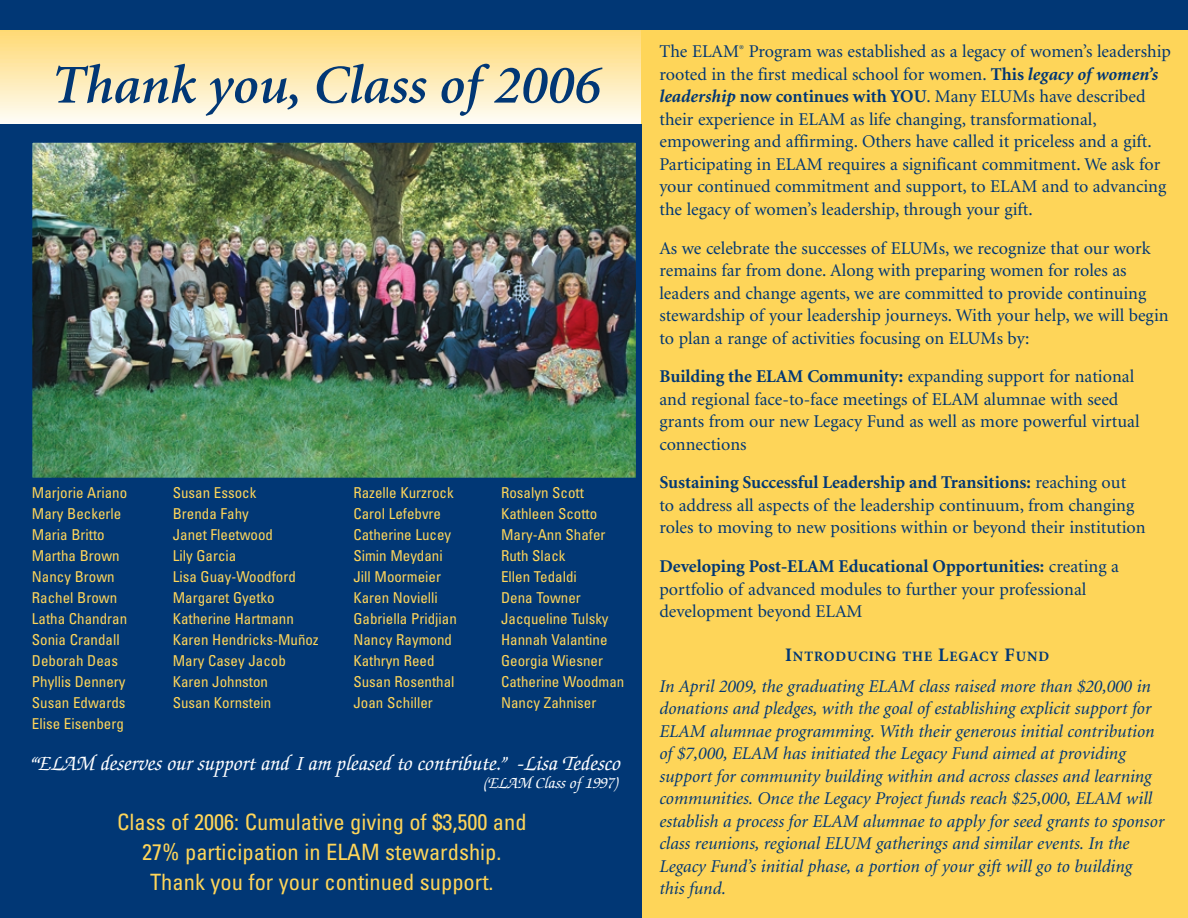
<style>
.page{position:relative;width:1188px;height:918px;background:#fff}
.page>*{position:absolute;margin:0;border:0;box-sizing:border-box;transform-origin:0 0}
.t1{font:italic 600 54.75px "Minion";color:#013775}
.t2{font:condensed 22.5px/30px "Univers";color:#fed559;text-align:center}
.t3{font:italic 500 21.75px "Zapf Chancery";color:#fff}
.t4{font:18px/22.5px "Minion";color:#013775}
.t5{font:italic 18px/22.5px "Minion";color:#013775}
.t6{font:italic 500 16.5px "Zapf Chancery";color:#fff}
.t7{font:condensed 15px/21px "Univers";color:#fed559}
.t8{font:700 14.4px "Minion";letter-spacing:.065em;color:#013775}
.s1{font-weight:700}
.s2{font-weight:700;font-style:italic}
.s3{font-size:19.2px}
</style>
<div class="page">
<hr style="left:0;top:122px;width:641px;height:3px;background:#fefdfa">
<hr style="left:0;top:120px;width:641px;height:3px;background:#fefcf6">
<hr style="left:0;top:117px;width:641px;height:3px;background:#fefbf2">
<hr style="left:0;top:114px;width:641px;height:3px;background:#fefaed">
<hr style="left:0;top:112px;width:641px;height:3px;background:#fef9e9">
<hr style="left:0;top:109px;width:641px;height:3px;background:#fef8e5">
<hr style="left:0;top:106px;width:641px;height:3px;background:#fef7e0">
<hr style="left:0;top:103px;width:641px;height:3px;background:#fef6dc">
<hr style="left:0;top:100px;width:641px;height:3px;background:#fef5d8">
<hr style="left:0;top:98px;width:641px;height:3px;background:#fef4d4">
<hr style="left:0;top:95px;width:641px;height:3px;background:#fef3d1">
<hr style="left:0;top:93px;width:641px;height:3px;background:#fef2cd">
<hr style="left:0;top:90px;width:641px;height:3px;background:#fef1c9">
<hr style="left:0;top:87px;width:641px;height:3px;background:#feefc5">
<hr style="left:0;top:85px;width:641px;height:3px;background:#feeec1">
<hr style="left:0;top:82px;width:641px;height:3px;background:#feedbd">
<hr style="left:0;top:79px;width:641px;height:3px;background:#feecb9">
<hr style="left:0;top:77px;width:641px;height:3px;background:#feebb5">
<hr style="left:0;top:74px;width:641px;height:3px;background:#feeab1">
<hr style="left:0;top:71px;width:641px;height:3px;background:#fee9ad">
<hr style="left:0;top:68px;width:641px;height:3px;background:#ffe8aa">
<hr style="left:0;top:65px;width:641px;height:3px;background:#ffe7a6">
<hr style="left:0;top:62px;width:641px;height:3px;background:#ffe6a1">
<hr style="left:0;top:59px;width:641px;height:3px;background:#ffe49d">
<hr style="left:0;top:56px;width:641px;height:3px;background:#ffe399">
<hr style="left:0;top:53px;width:641px;height:3px;background:#ffe395">
<hr style="left:0;top:51px;width:641px;height:3px;background:#ffe191">
<hr style="left:0;top:48px;width:641px;height:3px;background:#ffe18e">
<hr style="left:0;top:45px;width:641px;height:3px;background:#ffe08a">
<hr style="left:0;top:43px;width:641px;height:3px;background:#ffdf86">
<hr style="left:0;top:40px;width:641px;height:3px;background:#ffde83">
<hr style="left:0;top:37px;width:641px;height:3px;background:#ffdd7f">
<hr style="left:0;top:35px;width:641px;height:3px;background:#ffdc7b">
<hr style="left:0;top:32px;width:641px;height:3px;background:#ffda78">
<hr style="left:0;top:29px;width:641px;height:3px;background:#feda72">
<div style="left:641px;top:0;width:547px;height:917px;background:#fed559"></div>
<div style="left:0;top:125px;width:641px;height:792px;background:#013775"></div>
<img style="left:33px;top:143px;width:602px;height:334px">
<div style="left:27px;top:137px;width:614px;height:346px;border:5px solid #013775"></div>
<div style="left:0;top:0;width:1188px;height:30px;background:#013775"></div>
<h1 class="t1" style="left:52px;top:64px;width:550px">Thank you, Class of 2006</h1>
<p class="t7" style="left:32px;top:483px;width:97px">Marjorie Ariano<br>Mary Beckerle<br>Maria Britto<br>Martha Brown<br>Nancy Brown<br>Rachel Brown<br>Latha Chandran<br>Sonia Crandall<br>Deborah Deas<br>Phyllis Dennery<br>Susan Edwards<br>Elise Eisenberg</p>
<p class="t7" style="left:173px;top:483px;width:148px">Susan Essock<br>Brenda Fahy<br>Janet Fleetwood<br>Lily Garcia<br>Lisa Guay-Woodford<br>Margaret Gyetko<br>Katherine Hartmann<br>Karen Hendricks-Muñoz<br>Mary Casey Jacob<br>Karen Johnston<br>Susan Kornstein</p>
<p class="t7" style="left:353px;top:483px;width:105px">Razelle Kurzrock<br>Carol Lefebvre<br>Catherine Lucey<br>Simin Meydani<br>Jill Moormeier<br>Karen Novielli<br>Gabriella Pridjian<br>Nancy Raymond<br>Kathryn Reed<br>Susan Rosenthal<br>Joan Schiller</p>
<p class="t7" style="left:501px;top:483px;width:125px">Rosalyn Scott<br>Kathleen Scotto<br>Mary-Ann Shafer<br>Ruth Slack<br>Ellen Tedaldi<br>Dena Towner<br>Jacqueline Tulsky<br>Hannah Valantine<br>Georgia Wiesner<br>Catherine Woodman<br>Nancy Zahniser</p>
<p class="t3" style="left:28px;top:755px;width:593px">“ELAM deserves our support and I am pleased to contribute.” -Lisa Tedesco</p>
<p class="t6" style="left:483px;top:777px;width:136px">(ELAM Class of 1997)</p>
<p class="t2" style="left:117px;top:809px;width:411px">Class of 2006: Cumulative giving of $3,500 and<br>27% participation in ELAM stewardship.<br>Thank you for your continued support.</p>
<p class="t4" style="left:659px;top:42px;width:513px">The ELAM<sup>®</sup> Program was established as a legacy of women’s leadership rooted in the first medical school for women. <span class="s1">This</span> <span class="s2">legacy of women’s leadership</span> <span class="s1">now continues with YOU</span>. Many ELUMs have described their experience in ELAM as life changing, transformational, empowering and affirming. Others have called it priceless and a gift.<br>Participating in ELAM requires a significant commitment. We ask for your continued commitment and support, to ELAM and to advancing the legacy of women’s leadership, through your gift.</p>
<p class="t4" style="left:659px;top:238px;width:511px">As we celebrate the successes of ELUMs, we recognize that our work remains far from done. Along with preparing women for roles as leaders and change agents, we are committed to provide continuing stewardship of your leadership journeys. With your help, we will begin to plan a range of activities focusing on ELUMs by:</p>
<p class="t4" style="left:659px;top:367px;width:482px"><span class="s1">Building the ELAM Community:</span> expanding support for national and regional face-to-face meetings of ELAM alumnae with seed grants from our new Legacy Fund as well as more powerful virtual connections</p>
<p class="t4" style="left:659px;top:473px;width:488px"><span class="s1">Sustaining Successful Leadership and Transitions:</span> reaching out<br>to address all aspects of the leadership continuum, from changing roles to moving to new positions within or beyond their institution</p>
<p class="t4" style="left:659px;top:557px;width:461px"><span class="s1">Developing Post-ELAM Educational Opportunities:</span> creating a portfolio of advanced modules to further your professional development beyond ELAM</p>
<p class="t8" style="left:785px;top:651px;width:266px"><span class="s3">I</span>NTRODUCING THE <span class="s3">L</span>EGACY <span class="s3">F</span>UND</p>
<p class="t5" style="left:659px;top:676px;width:506px">In April 2009, the graduating ELAM class raised more than $20,000 in donations and pledges, with the goal of establishing explicit support for ELAM alumnae programming. With their generous initial contribution of $7,000, ELAM has initiated the Legacy Fund aimed at providing support for community building within and across classes and learning communities. Once the Legacy Project funds reach $25,000, ELAM will establish a process for ELAM alumnae to apply for seed grants to sponsor class reunions, regional ELUM gatherings and similar events. In the Legacy Fund’s initial phase, a portion of your gift will go to building<br>this fund.</p>
</div>
